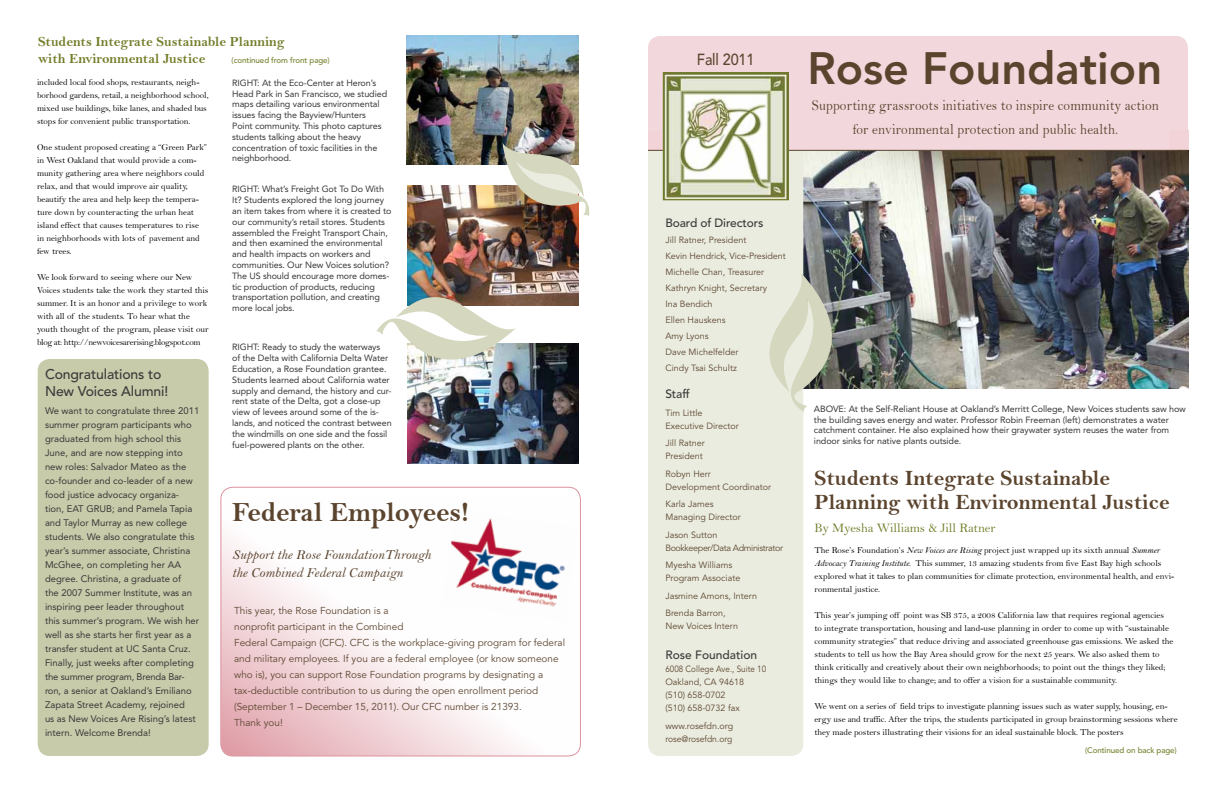
<style>
.page{position:relative;width:1224px;height:792px;background:#fff}
.page>*{position:absolute;margin:0;border:0;box-sizing:border-box;transform-origin:0 0}
.t1{font:800 45px "Avenir";color:#5b442e}
.t2{font:28px "Bell MT Bold";color:#5b442e}
.t3{font:22px/24px "Bell MT Bold";color:#5b442e}
.t4{font:500 16px "Avenir";letter-spacing:-.01em;color:#5d4630;scale:.9 1}
.t5{font:15px/24px "Bell";letter-spacing:.01em;color:#5d4630;text-align:center;scale:.9 1}
.t6{font:14px/16.8px "Bell MT Bold";color:#747d2a}
.t7{font:14px/17.8px "Bell MT Italic";color:#5b442e}
.t8{font:500 14px/16.8px "Avenir";letter-spacing:-.01em;color:#3b3a3a}
.t9{font:13px "Bell";color:#747d2a}
.t10{font:500 12px "Avenir";letter-spacing:-.01em;color:#3b3a3a}
.t11{font:10px/16px "Avenir";color:#5d4630}
.t12{font:9.5px/14px "Avenir";color:#393838}
.t13{font:9px/13px "Bell";color:#000}
.t14{font:9px/10.8px "Avenir";letter-spacing:-.01em;color:#393838}
.t15{font:9px/16px "Avenir";color:#5d4630}
.t16{font:9px/13px "Avenir";color:#5d4630;scale:.9 1}
.t17{font:9px/13px "Avenir";letter-spacing:-.04em;color:#5d4630}
.t18{font:500 8px "Avenir";letter-spacing:-.01em;color:#767f2c}
.s1{font-family:"Bell MT Italic"}
</style>
<div class="page">
<img style="left:803px;top:151px;width:385px;height:238px">
<img style="left:407px;top:344px;width:172px;height:119px">
<div style="left:648px;top:57px;width:155px;height:699px;background:#eaecdf;border-radius:12px"></div>
<div style="left:648px;top:36px;width:540px;height:114px;background:#f2d8dc;border-radius:12px"></div>
<div style="left:648px;top:131px;width:14px;height:20px;background:#f1d3d8"></div>
<div style="left:1169px;top:131px;width:19px;height:19px;background:#f1d3d8"></div>
<hr style="left:648px;top:150px;width:540px;height:1px;background:#5b442e">
<img style="left:665px;top:75px;width:121px;height:123px">
<div style="left:663px;top:73px;width:125px;height:127px;border:1px solid #747d2a"></div>
<div style="left:38px;top:359px;width:171px;height:397px;background:#c8cbaa;border-radius:12px"></div>
<img style="left:406px;top:35px;width:173px;height:130px">
<img style="left:407px;top:186px;width:172px;height:119px">
<img style="left:376px;top:262px;width:140px;height:137px">
<img style="left:502px;top:135px;width:88px;height:81px">
<svg style="left:221px;top:496px;width:356px;height:259px"></svg>
<img style="left:443px;top:511px;width:134px;height:110px">
<div style="left:221px;top:487px;width:360px;height:269px;border:1px solid #dc929d;border-radius:12px"></div>
<svg style="left:769px;top:272px;width:102px;height:140px"></svg>
<h3 class="t6" style="left:38px;top:34px;width:248px">Students Integrate Sustainable Planning with Environmental Justice</h3>
<p class="t18" style="left:232px;top:56px;width:100px">(continued from front page)</p>
<h3 class="t4" style="left:697px;top:50px;width:65px">Fall 2011</h3>
<p class="t13" style="left:37px;top:76px;width:164px">included local food shops, restaurants, neigh-</p>
<p class="t13" style="left:37px;top:89px;width:173px">borhood gardens, retail, a neighborhood school, mixed use buildings, bike lanes, and shaded bus stops for convenient public transportation.</p>
<p class="t13" style="left:37px;top:141px;width:172px">One student proposed creating a “Green Park” in West Oakland that would provide a com&shy;munity gathering area where neighbors could relax, and that would improve air quality, beautify the area and help keep the tempera&shy;ture down by counteracting the urban heat island effect that causes temperatures to rise in neighborhoods with lots of pavement and few trees.</p>
<p class="t13" style="left:37px;top:271px;width:173px">We look forward to seeing where our New Voices students take the work they started this summer. It is an honor and a privilege to work with all of the students. To hear what the youth thought of the program, please visit our blog at: http://newvoicesarerising.blogspot.com</p>
<h3 class="t8" style="left:45px;top:366px;width:125px">Congratulations to<br>New Voices Alumni!</h3>
<p class="t12" style="left:45px;top:404px;width:156px">We want to congratulate three 2011 summer program participants who graduated from high school this June, and are now stepping into new roles: Salvador Mateo as the co-founder and co-leader of a new food justice advocacy organiza&shy;tion, EAT GRUB; and Pamela Tapia and Taylor Murray as new college students. We also congratulate this year’s summer associate, Christina McGhee, on completing her AA degree. Christina, a graduate of<br>the 2007 Summer Institute, was an inspiring peer leader throughout this summer’s program. We wish her well as she starts her first year as a transfer student at UC Santa Cruz.<br>Finally, just weeks after completing the summer program, Brenda Bar&shy;ron, a senior at Oakland’s Emiliano Zapata Street Academy, rejoined<br>us as New Voices Are Rising’s latest intern. Welcome Brenda!</p>
<p class="t14" style="left:232px;top:77px;width:157px">RIGHT: At the Eco-Center at Heron’s Head Park in San Francisco, we studied maps detailing various environmental issues facing the Bayview/Hunters Point community. This photo captures students talking about the heavy concentration of toxic facilities in the neighborhood.</p>
<p class="t14" style="left:232px;top:184px;width:161px">RIGHT: What’s Freight Got To Do With It? Students explored the long journey an item takes from where it is created to our community’s retail stores. Students assembled the Freight Transport Chain, and then examined the environmental and health impacts on workers and communities. Our New Voices solution?<br>The US should encourage more domes&shy;tic production of products, reducing transportation pollution, and creating more local jobs.</p>
<p class="t14" style="left:232px;top:342px;width:161px">RIGHT: Ready to study the waterways<br>of the Delta with California Delta Water Education, a Rose Foundation grantee.<br>Students learned about California water supply and demand, the history and cur&shy;rent state of the Delta, got a close-up view of levees around some of the is&shy;lands, and noticed the contrast between the windmills on one side and the fossil fuel-powered plants on the other.</p>
<h2 class="t2" style="left:232px;top:495px;width:238px">Federal Employees!</h2>
<h3 class="t7" style="left:232px;top:545px;width:200px">Support the Rose FoundationThrough the Combined Federal Campaign</h3>
<p class="t11" style="left:234px;top:602px;width:332px">This year, the Rose Foundation is a<br>nonprofit participant in the Combined<br>Federal Campaign (CFC). CFC is the workplace-giving program for federal and military employees. If you are a federal employee (or know someone who is), you can support Rose Foundation programs by designating a tax-deductible contribution to us during the open enrollment period (September 1 – December 15, 2011). Our CFC number is 21393.<br>Thank you!</p>
<h3 class="t10" style="left:665px;top:216px;width:100px">Board of Directors</h3>
<p class="t15" style="left:665px;top:233px;width:122px">Jill Ratner, President<br>Kevin Hendrick, Vice-President<br>Michelle Chan, Treasurer<br>Kathryn Knight, Secretary<br>Ina Bendich<br>Ellen Hauskens<br>Amy Lyons<br>Dave Michelfelder<br>Cindy Tsai Schultz</p>
<h3 class="t10" style="left:665px;top:387px;width:26px">Staff</h3>
<p class="t15" style="left:665px;top:407px;width:75px;line-height:13px">Tim Little<br>Executive Director</p>
<p class="t15" style="left:665px;top:437px;width:41px;line-height:13px">Jill Ratner<br>President</p>
<p class="t15" style="left:665px;top:468px;width:107px;line-height:13px">Robyn Herr<br>Development Coordinator</p>
<p class="t15" style="left:665px;top:498px;width:77px;line-height:13px">Karla James<br>Managing Director</p>
<p class="t17" style="left:665px;top:529px;width:119px">Jason Sutton<br>Bookkeeper/Data Administrator</p>
<p class="t15" style="left:665px;top:559px;width:76px;line-height:13px">Myesha Williams<br>Program Associate</p>
<p class="t15" style="left:665px;top:587px;width:93px;line-height:17.5px">Jasmine Amons, Intern<br>Brenda Barron,</p>
<p class="t15" style="left:665px;top:619px;width:74px">New Voices Intern</p>
<h3 class="t10" style="left:665px;top:648px;width:93px">Rose Foundation</h3>
<p class="t16" style="left:665px;top:663px;width:114px">6008 College Ave., Suite 10<br>Oakland, CA 94618<br>(510) 658-0702<br>(510) 658-0732 fax</p>
<p class="t15" style="left:665px;top:720px;width:69px;line-height:13px">www.rosefdn.org rose@rosefdn.org</p>
<h1 class="t1" style="left:807px;top:42px;width:356px">Rose Foundation</h1>
<h3 class="t5" style="left:812px;top:93px;width:387px">Supporting grassroots initiatives to inspire community action for environmental protection and public health.</h3>
<p class="t14" style="left:814px;top:403px;width:373px">ABOVE: At the Self-Reliant House at Oakland’s Merritt College, New Voices students saw how the building saves energy and water. Professor Robin Freeman (left) demonstrates a water catchment container. He also explained how their graywater system reuses the water from indoor sinks for native plants outside.</p>
<h3 class="t3" style="left:814px;top:466px;width:357px">Students Integrate Sustainable<br>Planning with Environmental Justice</h3>
<h3 class="t9" style="left:814px;top:520px;width:183px">By Myesha Williams &amp; Jill Ratner</h3>
<p class="t13" style="left:814px;top:543px;width:361px">The Rose’s Foundation’s <span class="s1">New Voices are Rising</span> project just wrapped up its sixth annual <span class="s1">Summer Advocacy Training Institute</span>. This summer, 13 amazing students from five East Bay high schools explored what it takes to plan communities for climate protection, environmental health, and envi&shy;ronmental justice.</p>
<p class="t13" style="left:814px;top:608px;width:360px">This year’s jumping off point was SB 375, a 2008 California law that requires regional agencies to integrate transportation, housing and land-use planning in order to come up with “sustainable community strategies” that reduce driving and associated greenhouse gas emissions. We asked the students to tell us how the Bay Area should grow for the next 25 years. We also asked them to think critically and creatively about their own neighborhoods; to point out the things they liked; things they would like to change; and to offer a vision for a sustainable community.</p>
<p class="t13" style="left:814px;top:699px;width:365px">We went on a series of field trips to investigate planning issues such as water supply, housing, en&shy;ergy use and traffic. After the trips, the students participated in group brainstorming sessions where they made posters illustrating their visions for an ideal sustainable block. The posters</p>
<p class="t18" style="left:1085px;top:746px;width:93px">(Continued on back page)</p>
</div>
